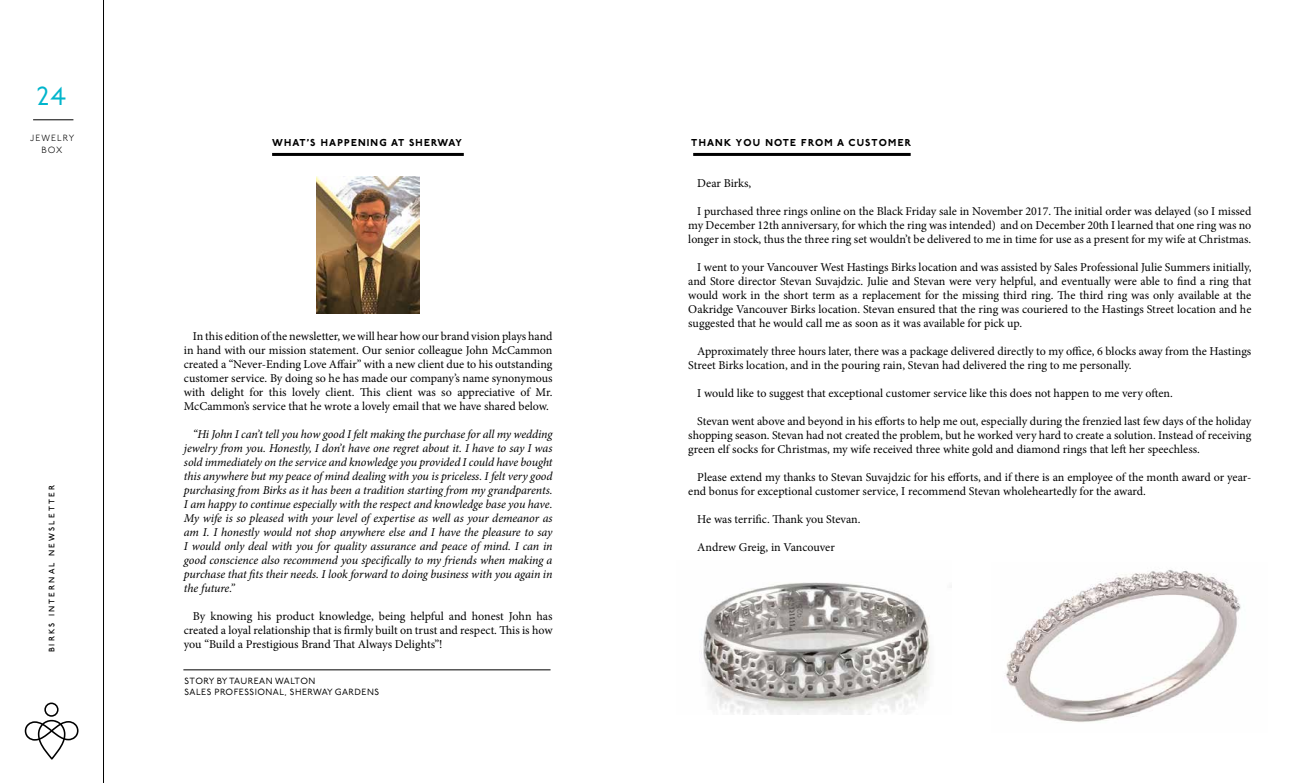
<style>
.page{position:relative;width:1296px;height:783px;background:#fff}
.page>*{position:absolute;margin:0;border:0;box-sizing:border-box;transform-origin:0 0}
.t1{font:26px "P22 Underground Pro";color:#00b5cc}
.t2{font:12px/14px "Minion Pro";letter-spacing:-.005em;color:#000;text-align:justify}
.t3{font:italic 12px/14px "Minion Pro";letter-spacing:-.01em;color:#000;text-align:justify}
.t4{font:800 10px "P22 Underground Pro";letter-spacing:.12em;color:#000}
.t5{font:9px/11px "P22 Underground Pro";letter-spacing:.05em;color:#000}
.t6{font:300 9px/12px "P22 Underground Pro";letter-spacing:.12em;color:#000;text-align:center}
.t7{font:500 8px "P22 Underground Pro";letter-spacing:.27em;color:#000}
</style>
<div class="page">
<img style="left:701px;top:582px;width:229px;height:133px">
<hr style="left:33px;top:120px;width:40px;height:1px;background:#000">
<hr style="left:103px;top:0;width:1px;height:783px;background:#000">
<svg style="left:25px;top:703px;width:54px;height:57px"></svg>
<hr style="left:183px;top:670px;width:368px;height:1px;background:#000">
<img style="left:317px;top:176px;width:103px;height:137px">
<img style="left:1006px;top:570px;width:235px;height:152px">
<hr style="left:693px;top:153px;width:218px;height:3px;background:#000">
<hr style="left:272px;top:153px;width:192px;height:3px;background:#000">
<h1 class="t1" style="left:37px;top:77px;width:31px">24</h1>
<p class="t6" style="left:30px;top:132px;width:46px">JEWELRY<br>BOX</p>
<p class="t7" style="left:46px;top:652px;width:169px;rotate:-90deg">BIRKS INTERNAL NEWSLETTER</p>
<p class="t4" style="left:272px;top:135px;width:191px">WHAT’S HAPPENING AT SHERWAY</p>
<p class="t4" style="left:691px;top:135px;width:221px">THANK YOU NOTE FROM A CUSTOMER</p>
<p class="t2" style="left:184px;top:329px;width:370px;text-indent:9px">In this edition of the newsletter, we will hear how our brand vision plays hand in hand with our mission statement. Our senior colleague John McCammon created a “Never-Ending Love Affair” with a new client due to his outstanding customer service. By doing so he has made our company’s name synonymous with delight for this lovely client. This client was so appreciative of Mr.<br>McCammon’s service that he wrote a lovely email that we have shared below.</p>
<p class="t3" style="left:184px;top:427px;width:370px;text-indent:9px">“Hi John I can’t tell you how good I felt making the purchase for all my wedding jewelry from you. Honestly, I don’t have one regret about it. I have to say I was sold immediately on the service and knowledge you provided I could have bought this anywhere but my peace of mind dealing with you is priceless. I felt very good purchasing from Birks as it has been a tradition starting from my grandparents.<br>I am happy to continue especially with the respect and knowledge base you have.<br>My wife is so pleased with your level of expertise as well as your demeanor as am I. I honestly would not shop anywhere else and I have the pleasure to say I would only deal with you for quality assurance and peace of mind. I can in good conscience also recommend you specifically to my friends when making a purchase that fits their needs. I look forward to doing business with you again in the future.”</p>
<p class="t2" style="left:184px;top:609px;width:370px;text-indent:9px">By knowing his product knowledge, being helpful and honest John has created a loyal relationship that is firmly built on trust and respect. This is how you “Build a Prestigious Brand That Always Delights”!</p>
<p class="t5" style="left:185px;top:675px;width:196px">STORY BY TAUREAN WALTON<br>SALES PROFESSIONAL, SHERWAY GARDENS</p>
<p class="t2" style="left:697px;top:177px;width:56px">Dear Birks,</p>
<p class="t2" style="left:688px;top:205px;width:565px;text-indent:9px">I purchased three rings online on the Black Friday sale in November 2017. The initial order was delayed (so I missed my December 12th anniversary, for which the ring was intended) and on December 20th I learned that one ring was no longer in stock, thus the three ring set wouldn’t be delivered to me in time for use as a present for my wife at Christmas.</p>
<p class="t2" style="left:688px;top:261px;width:565px;text-indent:9px">I went to your Vancouver West Hastings Birks location and was assisted by Sales Professional Julie Summers initially, and Store director Stevan Suvajdzic. Julie and Stevan were very helpful, and eventually were able to find a ring that would work in the short term as a replacement for the missing third ring. The third ring was only available at the Oakridge Vancouver Birks location. Stevan ensured that the ring was couriered to the Hastings Street location and he suggested that he would call me as soon as it was available for pick up.</p>
<p class="t2" style="left:688px;top:345px;width:565px;text-indent:9px">Approximately three hours later, there was a package delivered directly to my office, 6 blocks away from the Hastings<br>Street Birks location, and in the pouring rain, Stevan had delivered the ring to me personally.</p>
<p class="t2" style="left:697px;top:387px;width:477px">I would like to suggest that exceptional customer service like this does not happen to me very often.</p>
<p class="t2" style="left:688px;top:415px;width:565px;text-indent:9px">Stevan went above and beyond in his efforts to help me out, especially during the frenzied last few days of the holiday shopping season. Stevan had not created the problem, but he worked very hard to create a solution. Instead of receiving green elf socks for Christmas, my wife received three white gold and diamond rings that left her speechless.</p>
<p class="t2" style="left:688px;top:471px;width:565px;text-indent:9px">Please extend my thanks to Stevan Suvajdzic for his efforts, and if there is an employee of the month award or year&shy;end bonus for exceptional customer service, I recommend Stevan wholeheartedly for the award.</p>
<p class="t2" style="left:697px;top:513px;width:165px">He was terrific. Thank you Stevan.</p>
<p class="t2" style="left:697px;top:541px;width:139px">Andrew Greig, in Vancouver</p>
</div>
